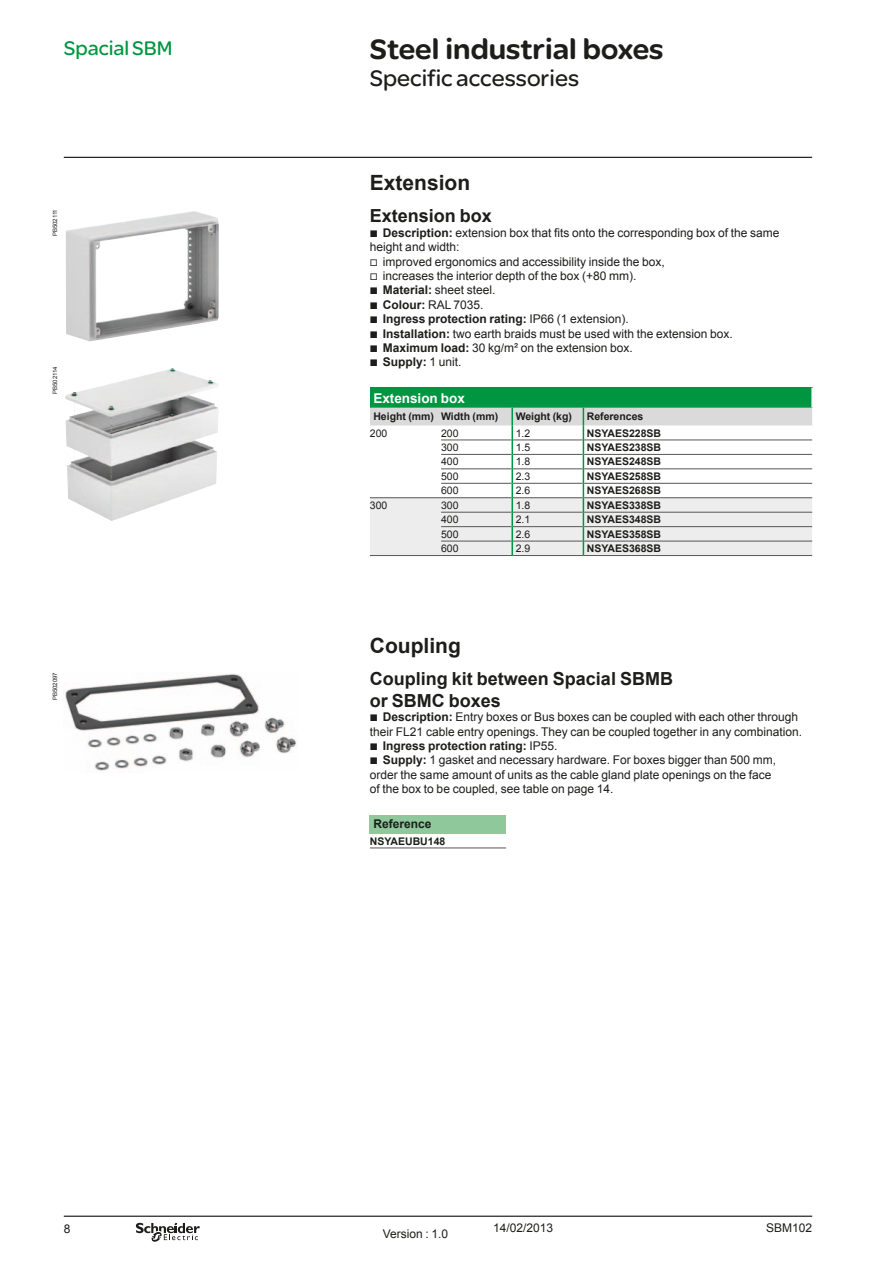
<style>
.page{position:relative;width:893px;height:1263px;background:#fff}
.page>*{position:absolute;margin:0;border:0;box-sizing:border-box;transform-origin:0 0}
.t1{font:900 30px "SE Optimist";color:#1d1d1b}
.t2{font:24px "SE Optimist";color:#1d1d1b}
.t3{font:700 21px "Arial";color:#1d1d1b}
.t4{font:21px "SE Optimist";color:#009641}
.t5{font:700 18px/21.6px "Arial";color:#1d1d1b}
.t6{font:700 13.5px "Arial";color:#fff}
.t7{font:12px/14.4px "Arial";color:#1d1d1b}
.t8{font:700 12px "Arial";color:#1d1d1b}
.t9{font:700 10.5px "Arial";color:#1d1d1b}
.t10{font:10.5px "Arial";color:#1d1d1b}
.t11{font:6px "Arial";color:#1d1d1b}
.s1{font-family:"Graph Schneider"}
.s2{font-weight:700}
</style>
<div class="page">
<hr style="left:64px;top:157px;width:748px;height:1px;background:#1d1d1b">
<hr style="left:64px;top:1215px;width:748px;height:2px;background:#1d1d1b">
<svg style="left:136px;top:1223px;width:64px;height:19px"></svg>
<img style="left:66px;top:211px;width:153px;height:130px">
<img style="left:65px;top:368px;width:154px;height:153px">
<img style="left:65px;top:674px;width:232px;height:97px">
<div style="left:370px;top:388px;width:442px;height:20px;background:#009641"></div>
<hr style="left:811px;top:388px;width:2px;height:20px;background:#fff">
<hr style="left:441px;top:555px;width:71px;height:1px;background:#575756">
<hr style="left:512px;top:555px;width:71px;height:1px;background:#575756">
<hr style="left:583px;top:555px;width:229px;height:1px;background:#575756">
<hr style="left:370px;top:555px;width:71px;height:1px;background:#575756">
<svg style="left:370px;top:408px;width:442px;height:147px"></svg>
<div style="left:370px;top:814px;width:136px;height:19px;background:#8fc89a"></div>
<hr style="left:370px;top:848px;width:136px;height:1px;background:#575756">
<h3 class="t4" style="left:64px;top:34px;width:110px">Spacial SBM</h3>
<h1 class="t1" style="left:370px;top:32px;width:295px">Steel industrial boxes</h1>
<h2 class="t2" style="left:370px;top:62px;width:211px">Specific accessories</h2>
<h3 class="t3" style="left:370px;top:169px;width:102px">Extension</h3>
<p class="t11" style="left:51px;top:236px;width:29px;rotate:-90deg">PB502111</p>
<p class="t11" style="left:51px;top:394px;width:29px;rotate:-90deg">PB502114</p>
<h3 class="t5" style="left:370px;top:206px;width:124px">Extension box</h3>
<p class="t7" style="left:370px;top:225px;width:411px"><span class="s1">b</span> <span class="s2">Description:</span> extension box that fits onto the corresponding box of the same height and width:<br><span class="s1">v</span> improved ergonomics and accessibility inside the box,<br><span class="s1">v</span> increases the interior depth of the box (+80 mm).<br><span class="s1">b</span> <span class="s2">Material:</span> sheet steel.<br><span class="s1">b</span> <span class="s2">Colour:</span> RAL 7035.<br><span class="s1">b</span> <span class="s2">Ingress protection rating:</span> IP66 (1 extension).<br><span class="s1">b</span> <span class="s2">Installation:</span> two earth braids must be used with the extension box.<br><span class="s1">b</span> <span class="s2">Maximum load:</span> 30 kg/m² on the extension box.<br><span class="s1">b</span> <span class="s2">Supply:</span> 1 unit.</p>
<p class="t6" style="left:373px;top:389px;width:93px">Extension box</p>
<p class="t9" style="left:373px;top:410px;width:126px">Height (mm) Width (mm)</p>
<p class="t9" style="left:516px;top:410px;width:58px">Weight (kg)</p>
<p class="t9" style="left:587px;top:410px;width:58px">References</p>
<p class="t10" style="left:370px;top:426px;width:19px">200</p>
<p class="t10" style="left:441px;top:426px;width:19px">200</p>
<p class="t10" style="left:516px;top:426px;width:16px">1.2</p>
<p class="t9" style="left:587px;top:426px;width:76px">NSYAES228SB</p>
<p class="t10" style="left:441px;top:440px;width:19px">300</p>
<p class="t10" style="left:516px;top:440px;width:16px">1.5</p>
<p class="t9" style="left:587px;top:440px;width:76px">NSYAES238SB</p>
<p class="t10" style="left:441px;top:455px;width:19px">400</p>
<p class="t10" style="left:516px;top:455px;width:16px">1.8</p>
<p class="t9" style="left:587px;top:455px;width:76px">NSYAES248SB</p>
<p class="t10" style="left:441px;top:469px;width:19px">500</p>
<p class="t10" style="left:516px;top:469px;width:16px">2.3</p>
<p class="t9" style="left:587px;top:469px;width:76px">NSYAES258SB</p>
<p class="t10" style="left:441px;top:484px;width:19px">600</p>
<p class="t10" style="left:516px;top:484px;width:16px">2.6</p>
<p class="t9" style="left:587px;top:484px;width:76px">NSYAES268SB</p>
<p class="t10" style="left:370px;top:498px;width:19px">300</p>
<p class="t10" style="left:441px;top:498px;width:19px">300</p>
<p class="t10" style="left:516px;top:498px;width:16px">1.8</p>
<p class="t9" style="left:587px;top:498px;width:76px">NSYAES338SB</p>
<p class="t10" style="left:441px;top:513px;width:19px">400</p>
<p class="t10" style="left:516px;top:513px;width:16px">2.1</p>
<p class="t9" style="left:587px;top:512px;width:76px">NSYAES348SB</p>
<p class="t10" style="left:441px;top:527px;width:19px">500</p>
<p class="t10" style="left:516px;top:527px;width:16px">2.6</p>
<p class="t9" style="left:587px;top:527px;width:76px">NSYAES358SB</p>
<p class="t10" style="left:441px;top:542px;width:19px">600</p>
<p class="t10" style="left:516px;top:542px;width:16px">2.9</p>
<p class="t9" style="left:587px;top:541px;width:76px">NSYAES368SB</p>
<h3 class="t3" style="left:370px;top:632px;width:92px">Coupling</h3>
<p class="t11" style="left:51px;top:700px;width:30px;rotate:-90deg">PB502097</p>
<h3 class="t5" style="left:370px;top:669px;width:305px">Coupling kit between Spacial SBMB or SBMC boxes</h3>
<p class="t7" style="left:370px;top:710px;width:434px"><span class="s1">b</span> <span class="s2">Description:</span> Entry boxes or Bus boxes can be coupled with each other through their FL21 cable entry openings. They can be coupled together in any combination. <span class="s1">b</span> <span class="s2">Ingress protection rating:</span> IP55.<br><span class="s1">b</span> <span class="s2">Supply:</span> 1 gasket and necessary hardware. For boxes bigger than 500 mm, order the same amount of units as the cable gland plate openings on the face<br>of the box to be coupled, see table on page 14.</p>
<p class="t8" style="left:373px;top:816px;width:60px">Reference</p>
<p class="t9" style="left:370px;top:834px;width:77px">NSYAEUBU148</p>
<p class="t7" style="left:64px;top:1222px;width:8px">8</p>
<p class="t7" style="left:383px;top:1226px;width:67px">Version : 1.0</p>
<p class="t7" style="left:493px;top:1221px;width:62px">14/02/2013</p>
<p class="t7" style="left:766px;top:1221px;width:48px">SBM102</p>
</div>
